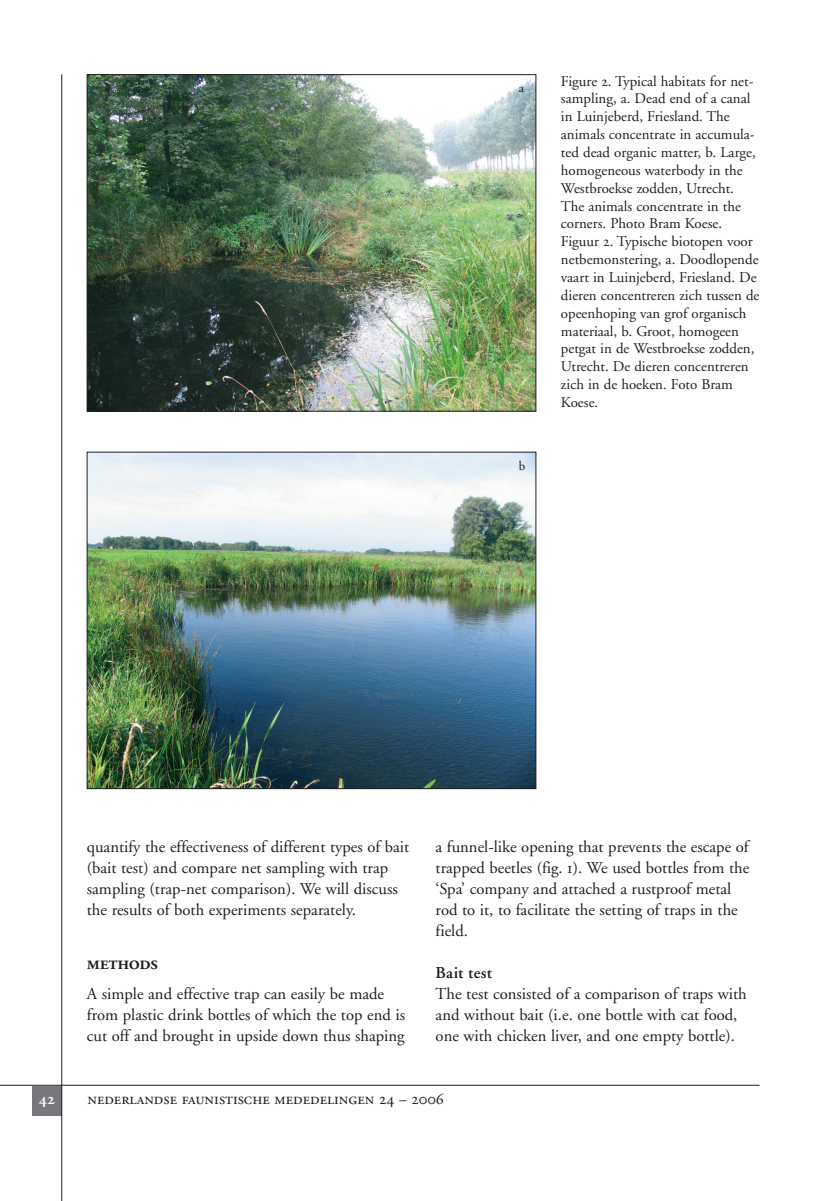
<style>
.page{position:relative;width:834px;height:1201px;background:#fff}
.page>*{position:absolute;margin:0;border:0;box-sizing:border-box;transform-origin:0 0}
.t1{font:600 19.25px "Adobe Garamond Exp";letter-spacing:-.025em;color:#231f20}
.t2{font:16.62px/21px "Adobe Garamond";color:#231f20}
.t3{font:16.62px "Adobe Garamond Exp";color:#231f20}
.t4{font:600 16.62px "Adobe Garamond";letter-spacing:.015em;color:#231f20}
.t5{font:600 16.62px "Adobe Garamond Exp";color:#fff}
.t6{font:14.88px/17.8px "Adobe Garamond";color:#231f20}
.t7{font:13.12px "Adobe Garamond";color:#231f20}
.s1{font-family:"Adobe Garamond Exp"}
</style>
<div class="page">
<div style="left:32px;top:1085px;width:30px;height:30px;background:#76787b"></div>
<hr style="left:0;top:1084px;width:759px;height:1px;background:#231f20">
<hr style="left:61px;top:74px;width:1px;height:1126px;background:#231f20">
<img style="left:89px;top:76px;width:445px;height:333px">
<div style="left:87px;top:74px;width:449px;height:337px;border:1px solid #231f20"></div>
<img style="left:89px;top:454px;width:445px;height:333px">
<div style="left:87px;top:452px;width:449px;height:337px;border:1px solid #231f20"></div>
<p class="t7" style="left:518px;top:82px;width:7px">a</p>
<p class="t7" style="left:518px;top:460px;width:8px">b</p>
<p class="t6" style="left:561px;top:73px;width:200px">Figure <span class="s1">2</span>. Typical habitats for net&shy;sampling, a. Dead end of a canal in Luinjeberd, Friesland. The animals concentrate in accumula&shy;ted dead organic matter, b. Large, homogeneous waterbody in the<br>Westbroekse zodden, Utrecht.<br>The animals concentrate in the corners. Photo Bram Koese.<br>Figuur <span class="s1">2</span>. Typische biotopen voor netbemonstering, a. Doodlopende vaart in Luinjeberd, Friesland. De dieren concentreren zich tussen de opeenhoping van grof organisch materiaal, b. Groot, homogeen petgat in de Westbroekse zodden,<br>Utrecht. De dieren concentreren zich in de hoeken. Foto Bram<br>Koese.</p>
<p class="t2" style="left:87px;top:837px;width:324px">quantify the effectiveness of different types of bait (bait test) and compare net sampling with trap sampling (trap-net comparison). We will discuss the results of both experiments separately.</p>
<p class="t1" style="left:87px;top:951px;width:73px">methods</p>
<p class="t2" style="left:87px;top:984px;width:320px">A simple and effective trap can easily be made from plastic drink bottles of which the top end is cut off and brought in upside down thus shaping</p>
<p class="t2" style="left:435px;top:837px;width:315px">a funnel-like opening that prevents the escape of trapped beetles (fig. <span class="s1">1</span>). We used bottles from the ‘Spa’ company and attached a rustproof metal rod to it, to facilitate the setting of traps in the field.</p>
<p class="t4" style="left:435px;top:965px;width:58px">Bait test</p>
<p class="t2" style="left:435px;top:984px;width:312px">The test consisted of a comparison of traps with and without bait (i.e. one bottle with cat food, one with chicken liver, and one empty bottle).</p>
<p class="t5" style="left:39px;top:1088px;width:18px">42</p>
<p class="t3" style="left:87px;top:1088px;width:358px">nederlandse faunistische mededelingen 24 ‒ 2006</p>
</div>
